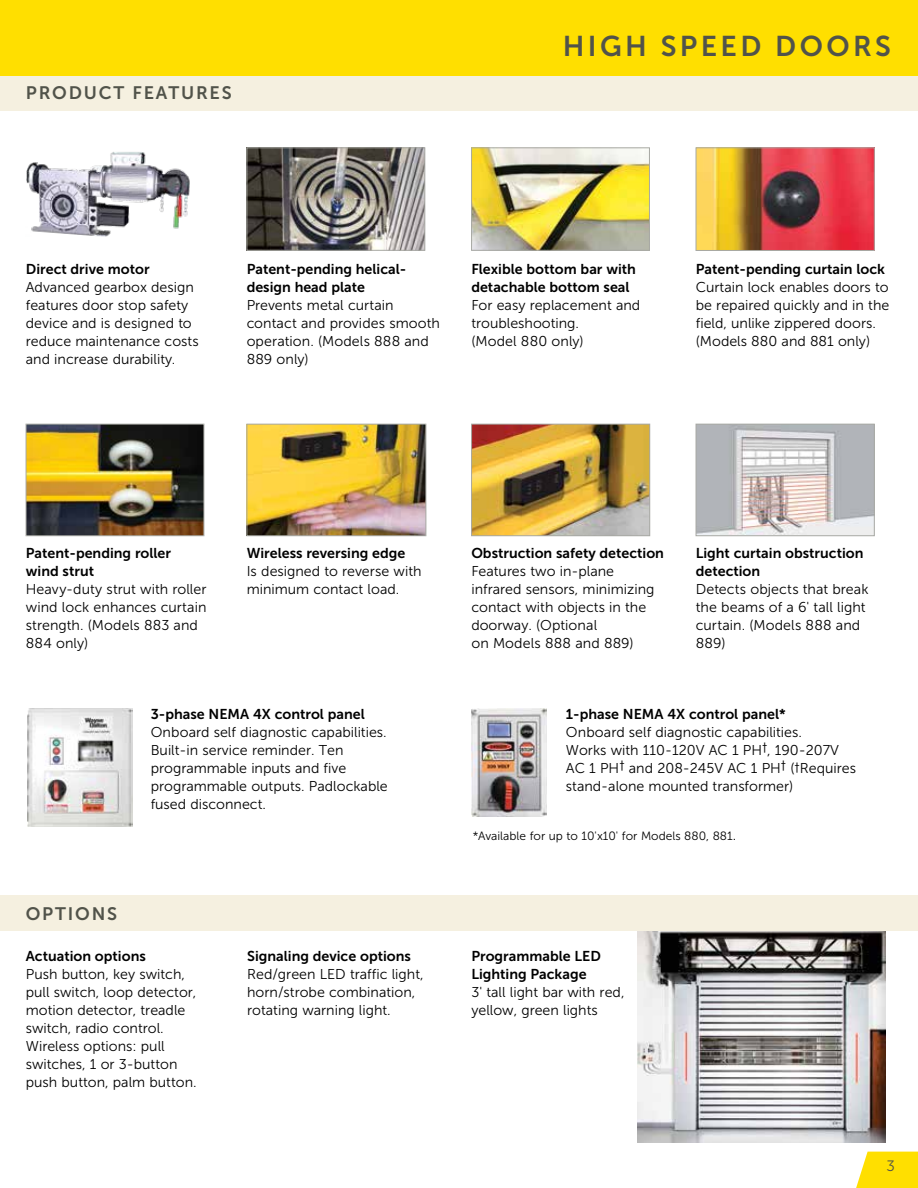
<style>
.page{position:relative;width:918px;height:1188px;background:#fff}
.page>*{position:absolute;margin:0;border:0;box-sizing:border-box;transform-origin:0 0}
.t1{font:28.5px "Museo Sans 700";letter-spacing:.12em;color:#51534a}
.t2{font:18px "Museo Sans 700";letter-spacing:.1em;color:#51534a}
.t3{font:15px "Museo Sans 300";color:#51534a}
.t4{font:14.25px/18px "Museo Sans 300";color:#000}
.t5{font:14.25px/18px "Museo Sans 700";color:#000}
.t6{font:12px "Museo Sans 300";color:#000}
.s1{font-size:13.5px}
.s2{font-size:14.25px}
</style>
<div class="page">
<img style="left:0;top:65px;width:1px;height:618px">
<img style="left:637px;top:931px;width:248px;height:211px">
<div style="left:1px;top:75px;width:917px;height:36px;background:#f5f0e0"></div>
<div style="left:0;top:895px;width:918px;height:36px;background:#f5f0e0"></div>
<img style="left:249px;top:426px;width:175px;height:108px">
<div style="left:247px;top:424px;width:179px;height:112px;border:1px solid #a8a9a4"></div>
<img style="left:698px;top:150px;width:175px;height:99px">
<div style="left:696px;top:148px;width:179px;height:103px;border:1px solid #a8a9a4"></div>
<img style="left:27px;top:709px;width:105px;height:117px">
<img style="left:26px;top:152px;width:164px;height:85px">
<img style="left:471px;top:709px;width:76px;height:108px">
<img style="left:473px;top:426px;width:175px;height:108px">
<div style="left:471px;top:424px;width:179px;height:112px;border:1px solid #a8a9a4"></div>
<img style="left:698px;top:426px;width:174px;height:108px">
<div style="left:696px;top:424px;width:178px;height:112px;border:1px solid #a8a9a4"></div>
<img style="left:473px;top:150px;width:175px;height:98px">
<div style="left:471px;top:148px;width:179px;height:102px;border:1px solid #a8a9a4"></div>
<img style="left:249px;top:150px;width:174px;height:98px">
<div style="left:247px;top:148px;width:178px;height:102px;border:1px solid #a8a9a4"></div>
<img style="left:28px;top:426px;width:174px;height:108px">
<div style="left:26px;top:424px;width:178px;height:112px;border:1px solid #a8a9a4"></div>
<div style="left:0;top:0;width:918px;height:76px;background:#ffdf00"></div>
<svg style="left:856px;top:1152px;width:62px;height:36px;background:#ffe117"></svg>
<p class="t2" style="left:26px;top:83px;width:207px">PRODUCT FEATURES</p>
<h1 class="t1" style="left:563px;top:30px;width:330px">HIGH SPEED DOORS</h1>
<p class="t5" style="left:26px;top:260px;width:125px">Direct drive motor</p>
<p class="t4" style="left:26px;top:278px;width:174px">Advanced gearbox design features door stop safety device and is designed to reduce maintenance costs and increase durability.</p>
<p class="t5" style="left:247px;top:260px;width:161px">Patent-pending helical&shy;design head plate</p>
<p class="t4" style="left:247px;top:296px;width:195px">Prevents metal curtain contact and provides smooth operation. (Models 888 and<br>889 only)</p>
<p class="t5" style="left:471px;top:260px;width:166px">Flexible bottom bar with detachable bottom seal</p>
<p class="t4" style="left:471px;top:296px;width:170px">For easy replacement and troubleshooting.<br>(Model 880 only)</p>
<p class="t5" style="left:696px;top:260px;width:191px">Patent-pending curtain lock</p>
<p class="t4" style="left:696px;top:278px;width:195px">Curtain lock enables doors to be repaired quickly and in the field, unlike zippered doors. (Models 880 and 881 only)</p>
<p class="t5" style="left:26px;top:544px;width:147px">Patent-pending roller wind strut</p>
<p class="t4" style="left:26px;top:580px;width:182px">Heavy-duty strut with roller wind lock enhances curtain strength. (Models 883 and<br>884 only)</p>
<p class="t5" style="left:247px;top:544px;width:160px">Wireless reversing edge</p>
<p class="t4" style="left:247px;top:562px;width:176px">Is designed to reverse with minimum contact load.</p>
<p class="t5" style="left:151px;top:705px;width:216px">3-phase NEMA 4X control panel</p>
<p class="t4" style="left:151px;top:723px;width:239px">Onboard self diagnostic capabilities.<br>Built-in service reminder. Ten programmable inputs and five programmable outputs. Padlockable fused disconnect.</p>
<p class="t2" style="left:26px;top:903px;width:93px">OPTIONS</p>
<p class="t5" style="left:26px;top:947px;width:121px">Actuation options</p>
<p class="t4" style="left:26px;top:966px;width:172px">Push button, key switch, pull switch, loop detector, motion detector, treadle switch, radio control.<br>Wireless options: pull switches, 1 or 3-button push button, palm button.</p>
<p class="t5" style="left:247px;top:947px;width:165px">Signaling device options</p>
<p class="t4" style="left:247px;top:966px;width:178px">Red/green LED traffic light, horn/strobe combination, rotating warning light.</p>
<p class="t5" style="left:471px;top:544px;width:194px">Obstruction safety detection</p>
<p class="t4" style="left:471px;top:562px;width:185px">Features two in-plane infrared sensors, minimizing contact with objects in the doorway. (Optional<br>on Models 888 and 889)</p>
<p class="t5" style="left:696px;top:544px;width:169px">Light curtain obstruction detection</p>
<p class="t4" style="left:696px;top:580px;width:174px">Detects objects that break the beams of a 6' tall light curtain. (Models 888 and<br>889)</p>
<p class="t5" style="left:566px;top:705px;width:221px">1-phase NEMA 4X control panel*</p>
<p class="t4" style="left:566px;top:723px;width:292px">Onboard self diagnostic capabilities.<br>Works with 110-120V AC 1 PH<sup>†</sup>, 190-207V AC 1 PH<sup>†</sup> and 208-245V AC 1 PH<sup>†</sup> (<span class="s1">†</span>Requires stand-alone mounted transformer)</p>
<p class="t6" style="left:473px;top:830px;width:265px">*Available for up to 10'x10' for Models 880, 881<span class="s2">.</span></p>
<p class="t5" style="left:471px;top:947px;width:131px">Programmable LED<br>Lighting Package</p>
<p class="t4" style="left:471px;top:984px;width:155px">3' tall light bar with red, yellow, green lights</p>
<p class="t3" style="left:886px;top:1158px;width:10px">3</p>
</div>
